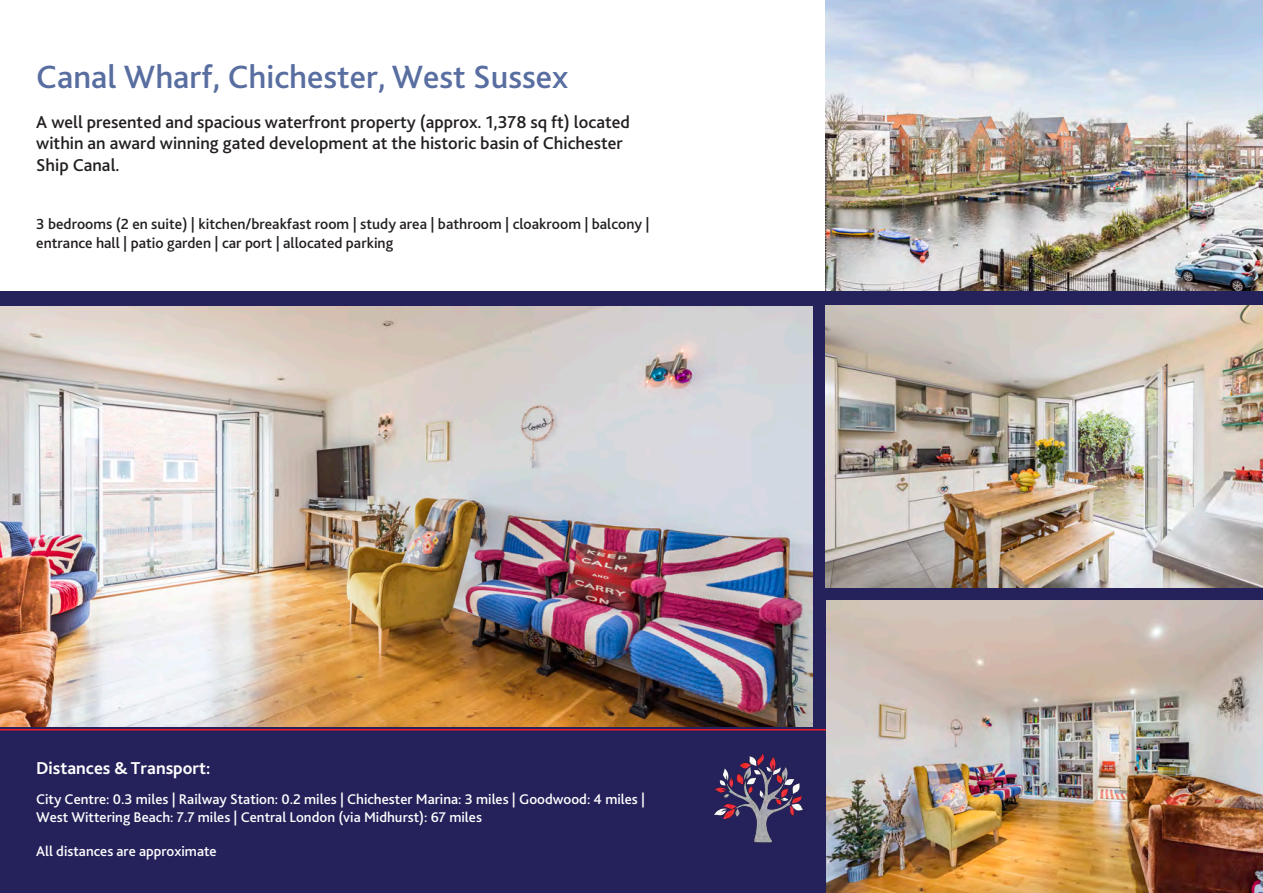
<style>
.page{position:relative;width:1263px;height:893px;background:#fff}
.page>*{position:absolute;margin:0;border:0;box-sizing:border-box;transform-origin:0 0}
.t1{font:500 33.75px "Bliss";color:#596ea0}
.t2{font:500 18px/21.9px "Bliss";color:#231f20}
.t3{font:700 18px "Bliss";color:#fff}
.t4{font:500 15.3px/18.6px "Bliss";color:#231f20}
.t5{font:500 14.7px/17.7px "Bliss";color:#fff}
</style>
<div class="page">
<div style="left:0;top:292px;width:1263px;height:601px;background:#24215b"></div>
<hr style="left:0;top:729px;width:1263px;height:1px;background:#ee1b2c">
<img style="left:826px;top:600px;width:437px;height:293px">
<img style="left:826px;top:306px;width:437px;height:282px">
<img style="left:826px;top:0;width:437px;height:291px">
<img style="left:0;top:306px;width:812px;height:421px">
<img style="left:714px;top:753px;width:89px;height:90px">
<h1 class="t1" style="left:36px;top:56px;width:533px">Canal Wharf, Chichester, West Sussex</h1>
<p class="t2" style="left:36px;top:111px;width:595px">A well presented and spacious waterfront property (approx. 1,378 sq ft) located within an award winning gated development at the historic basin of Chichester<br>Ship Canal.</p>
<p class="t4" style="left:36px;top:215px;width:615px">3 bedrooms (2 en suite) | kitchen/breakfast room | study area | bathroom | cloakroom | balcony | entrance hall | patio garden | car port | allocated parking</p>
<p class="t3" style="left:36px;top:757px;width:176px">Distances &amp; Transport:</p>
<p class="t5" style="left:36px;top:790px;width:610px">City Centre: 0.3 miles | Railway Station: 0.2 miles | Chichester Marina: 3 miles | Goodwood: 4 miles |<br>West Wittering Beach: 7.7 miles | Central London (via Midhurst): 67 miles</p>
<p class="t5" style="left:36px;top:842px;width:182px">All distances are approximate</p>
</div>
